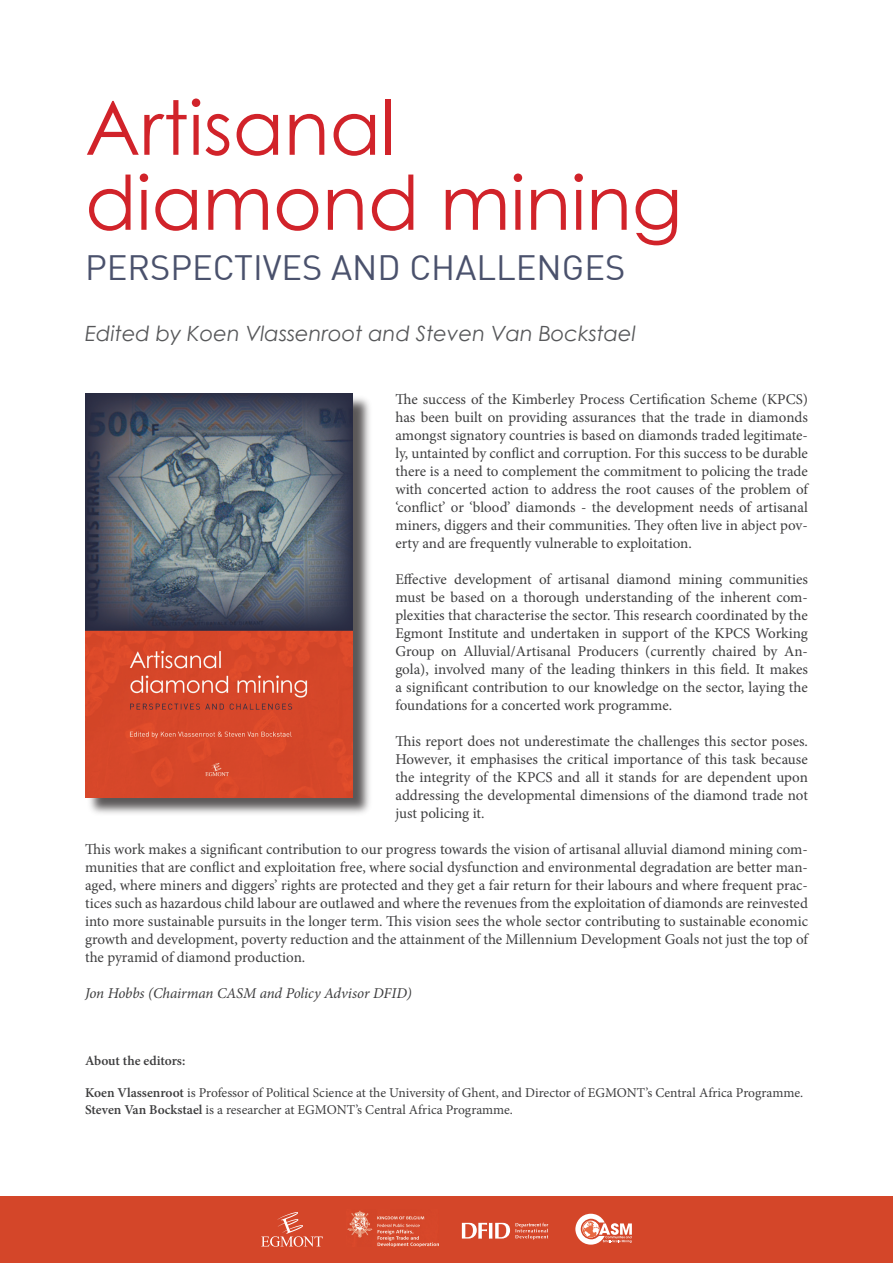
<style>
.page{position:relative;width:893px;height:1263px;background:#fff}
.page>*{position:absolute;margin:0;border:0;box-sizing:border-box;transform-origin:0 0}
.t1{font:75px "Century Gothic";color:#d1232a}
.t2{font:34.5px "DIN";color:#4a516c}
.t3{font:italic 21px "Century Gothic";color:#57585a}
.t4{font:15px/18px "Minion Pro";letter-spacing:-.005em;color:#3e3e3f;text-align:justify}
.t5{font:italic 15px "Minion Pro";letter-spacing:-.01em;color:#3e3e3f}
.t6{font:13.5px "Minion Pro";color:#3e3e3f}
.t7{font:600 13.5px "Minion Pro";letter-spacing:-.005em;color:#3e3e3f}
.s1{font-weight:600}
</style>
<div class="page">
<div style="left:0;top:1196px;width:893px;height:67px;background:#d44629"></div>
<div style="left:87px;top:395px;width:286px;height:423px;background:#231f20;opacity:.75"></div>
<img style="left:85px;top:393px;width:268px;height:404px">
<svg style="left:575px;top:1214px;width:57px;height:30px"></svg>
<img style="left:347px;top:1210px;width:91px;height:37px">
<svg style="left:462px;top:1223px;width:86px;height:16px"></svg>
<svg style="left:261px;top:1212px;width:62px;height:35px"></svg>
<p class="t1" style="left:85px;top:75px;width:312px">Artisanal</p>
<p class="t1" style="left:85px;top:150px;width:599px">diamond mining</p>
<p class="t2" style="left:85px;top:246px;width:542px">PERSPECTIVES AND CHALLENGES</p>
<p class="t3" style="left:85px;top:319px;width:553px">Edited by Koen Vlassenroot and Steven Van Bockstael</p>
<p class="t4" style="left:395px;top:390px;width:414px">The success of the Kimberley Process Certification Scheme (KPCS) has been built on providing assurances that the trade in diamonds amongst signatory countries is based on diamonds traded legitimate&shy;ly, untainted by conflict and corruption. For this success to be durable there is a need to complement the commitment to policing the trade with concerted action to address the root causes of the problem of ‘conflict’ or ‘blood’ diamonds - the development needs of artisanal miners, diggers and their communities. They often live in abject pov&shy;erty and are frequently vulnerable to exploitation.</p>
<p class="t4" style="left:395px;top:570px;width:414px">Effective development of artisanal diamond mining communities must be based on a thorough understanding of the inherent com&shy;plexities that characterise the sector. This research coordinated by the Egmont Institute and undertaken in support of the KPCS Working Group on Alluvial/Artisanal Producers (currently chaired by An&shy;gola), involved many of the leading thinkers in this field. It makes a significant contribution to our knowledge on the sector, laying the foundations for a concerted work programme.</p>
<p class="t4" style="left:395px;top:732px;width:414px">This report does not underestimate the challenges this sector poses.<br>However, it emphasises the critical importance of this task because the integrity of the KPCS and all it stands for are dependent upon addressing the developmental dimensions of the diamond trade not just policing it.</p>
<p class="t4" style="left:85px;top:840px;width:724px">This work makes a significant contribution to our progress towards the vision of artisanal alluvial diamond mining com&shy;munities that are conflict and exploitation free, where social dysfunction and environmental degradation are better man&shy;aged, where miners and diggers’ rights are protected and they get a fair return for their labours and where frequent prac&shy;tices such as hazardous child labour are outlawed and where the revenues from the exploitation of diamonds are reinvested into more sustainable pursuits in the longer term. This vision sees the whole sector contributing to sustainable economic growth and development, poverty reduction and the attainment of the Millennium Development Goals not just the top of the pyramid of diamond production.</p>
<p class="t5" style="left:85px;top:983px;width:328px">Jon Hobbs (Chairman CASM and Policy Advisor DFID)</p>
<p class="t7" style="left:85px;top:1052px;width:102px">About the editors:</p>
<p class="t6" style="left:85px;top:1084px;width:720px"><span class="s1">Koen Vlassenroot</span> is Professor of Political Science at the University of Ghent, and Director of EGMONT’s Central Africa Programme.</p>
<p class="t6" style="left:85px;top:1100px;width:429px"><span class="s1">Steven Van Bockstael</span> is a researcher at EGMONT’s Central Africa Programme.</p>
</div>
